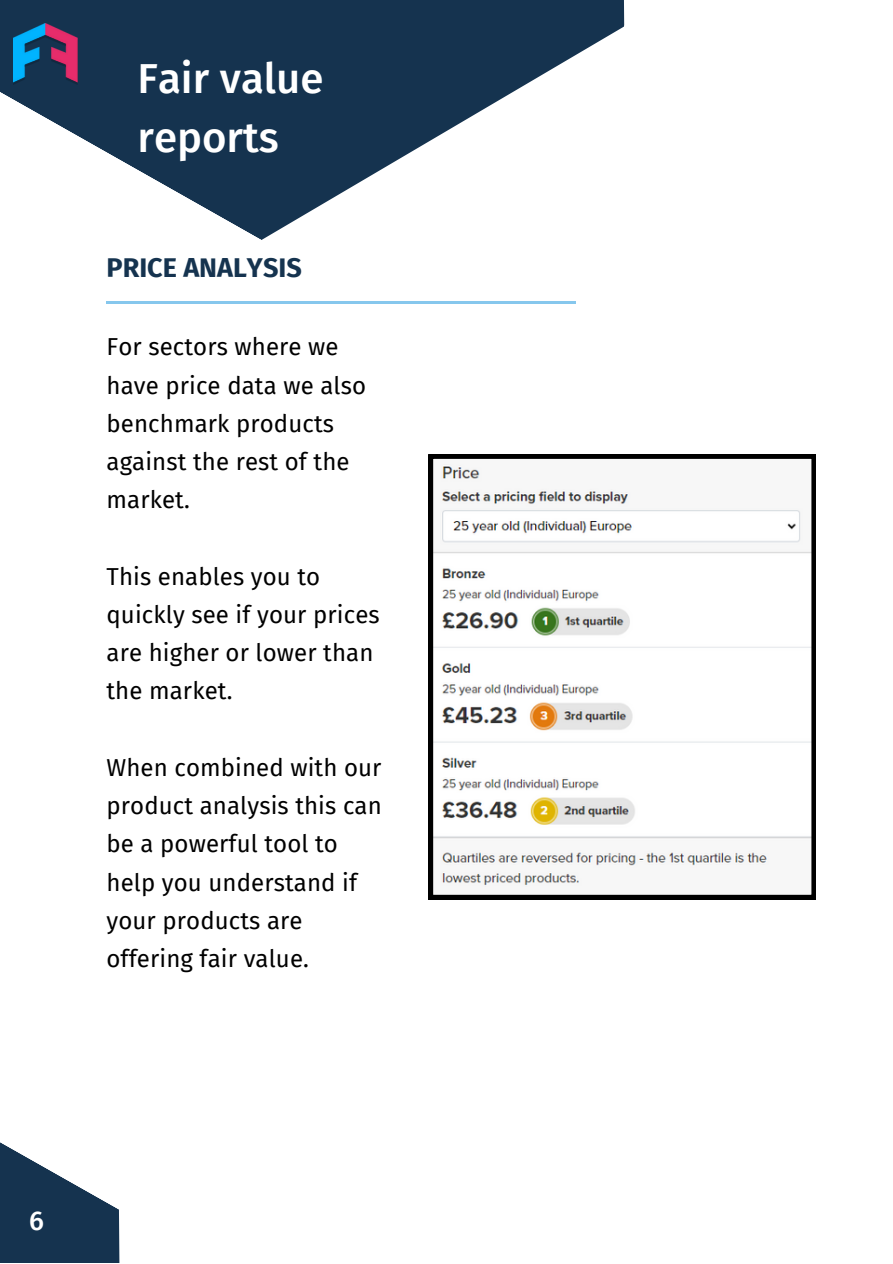
<style>
.page{position:relative;width:893px;height:1264px;background:#fff}
.page>*{position:absolute;margin:0;border:0;box-sizing:border-box;transform-origin:0 0}
.t1{font:500 42px/58.5px "Fira Sans";color:#fff}
.t2{font:700 27px "Fira Sans";color:#15334f}
.t3{font:500 27px "Fira Sans";color:#fff}
.t4{font:24px/38.2px "Fira Sans";letter-spacing:.005em;color:#000}
</style>
<div class="page">
<svg style="left:0;top:1142px;width:120px;height:120px"></svg>
<hr style="left:106px;top:301px;width:469px;height:2px;background:#86c7ed">
<svg style="left:0;top:0;width:624px;height:240px;fill:#15334f"></svg>
<img style="left:13px;top:24px;width:76px;height:61px">
<svg style="left:428px;top:454px;width:387px;height:445px"></svg>
<p class="t1" style="left:137px;top:50px;width:187px">Fair value reports</p>
<p class="t2" style="left:106px;top:252px;width:197px">PRICE ANALYSIS</p>
<p class="t4" style="left:106px;top:328px;width:261px">For sectors where we have price data we also benchmark products against the rest of the market.</p>
<p class="t4" style="left:106px;top:557px;width:275px">This enables you to quickly see if your prices are higher or lower than the market.</p>
<p class="t4" style="left:106px;top:748px;width:277px">When combined with our product analysis this can be a powerful tool to help you understand if your products are offering fair value.</p>
<p class="t3" style="left:29px;top:1204px;width:16px">6</p>
</div>
